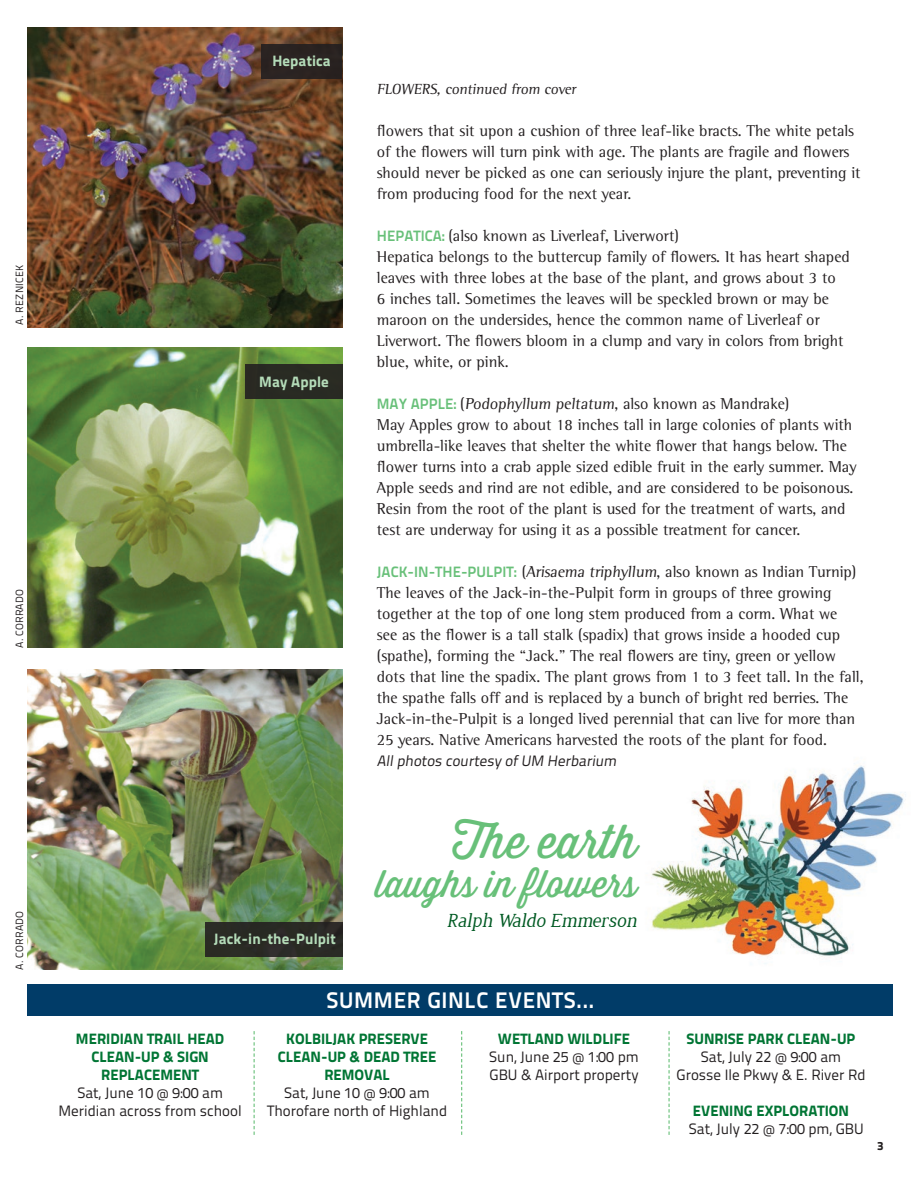
<style>
.page{position:relative;width:918px;height:1188px;background:#fff}
.page>*{position:absolute;margin:0;border:0;box-sizing:border-box;transform-origin:0 0}
.t1{font:46.5px "Thirsty Soft";color:#68c079}
.t2{font:37.5px "Thirsty Soft";color:#68c079}
.t3{font:22.5px "Titillium Text 25 L 800 wt";letter-spacing:.03em;color:#fff}
.t4{font:italic 19.5px "Jura";color:#005a23}
.t5{font:16.2px/21px "Rotis Semi Serif";color:#231f20}
.t6{font:15px/18px "Titillium Text 25 L 400 wt";color:#231f20;text-align:center}
.t7{font:15px/18px "Titillium Text 25 L 999 wt";color:#007534;text-align:center}
.t8{font:15px "Titillium Text 25 L 999 wt";letter-spacing:.01em;color:#b4dbb8}
.t9{font:15px "Rotis Semi Serif";color:#231f20}
.t10{font:12px "Titillium Text 25 L 999 wt";color:#231f20}
.t11{font:10.5px "Titillium Text 25 L 400 wt";letter-spacing:.02em;color:#231f20}
.s1{font-family:"Titillium Text 25 L 800 wt";font-size:15px;color:#68c079}
.s2{font-size:12px}
</style>
<div class="page">
<img style="left:651px;top:763px;width:253px;height:201px">
<div style="left:27px;top:984px;width:865px;height:31px;background:#013c68"></div>
<svg style="left:254px;top:1031px;width:1px;height:104px"></svg>
<svg style="left:461px;top:1031px;width:1px;height:104px"></svg>
<svg style="left:668px;top:1031px;width:2px;height:104px"></svg>
<img style="left:27px;top:27px;width:315px;height:300px">
<img style="left:27px;top:348px;width:315px;height:300px">
<img style="left:27px;top:670px;width:315px;height:300px">
<div style="left:261px;top:44px;width:81px;height:35px;background:#2a2321"></div>
<div style="left:205px;top:922px;width:137px;height:35px;background:#2a2b25"></div>
<div style="left:245px;top:364px;width:97px;height:35px;background:#292a23"></div>
<p class="t11" style="left:12px;top:325px;width:61px;rotate:-90deg">A. REZNICEK</p>
<p class="t11" style="left:12px;top:648px;width:60px;rotate:-90deg">A. CORRADO</p>
<p class="t11" style="left:12px;top:970px;width:60px;rotate:-90deg">A. CORRADO</p>
<p class="t8" style="left:272px;top:49px;width:60px">Hepatica</p>
<p class="t8" style="left:259px;top:370px;width:71px">May Apple</p>
<p class="t9" style="left:377px;top:80px;width:203px">FLOWERS, continued from cover</p>
<p class="t5" style="left:377px;top:120px;width:485px">flowers that sit upon a cushion of three leaf-like bracts. The white petals of the flowers will turn pink with age. The plants are fragile and flowers should never be picked as one can seriously injure the plant, preventing it from producing food for the next year.</p>
<p class="t5" style="left:377px;top:225px;width:474px"><span class="s1">HEPATICA:</span> (also known as Liverleaf, Liverwort)<br>Hepatica belongs to the buttercup family of flowers. It has heart shaped leaves with three lobes at the base of the plant, and grows about 3 to<br>6 inches tall. Sometimes the leaves will be speckled brown or may be maroon on the undersides, hence the common name of Liverleaf or Liverwort. The flowers bloom in a clump and vary in colors from bright blue, white, or pink.</p>
<p class="t5" style="left:377px;top:393px;width:481px"><span class="s1">MAY APPLE:</span> (Podophyllum peltatum, also known as Mandrake)<br>May Apples grow to about 18 inches tall in large colonies of plants with umbrella-like leaves that shelter the white flower that hangs below. The flower turns into a crab apple sized edible fruit in the early summer. May Apple seeds and rind are not edible, and are considered to be poisonous.<br>Resin from the root of the plant is used for the treatment of warts, and test are underway for using it as a possible treatment for cancer.</p>
<p class="t5" style="left:377px;top:561px;width:488px"><span class="s1">JACK-IN-THE-PULPIT:</span> (Arisaema triphyllum, also known as Indian Turnip)<br>The leaves of the Jack-in-the-Pulpit form in groups of three growing together at the top of one long stem produced from a corm. What we<br>see as the flower is a tall stalk (spadix) that grows inside a hooded cup (spathe), forming the “Jack.” The real flowers are tiny, green or yellow dots that line the spadix. The plant grows from 1 to 3 feet tall. In the fall, the spathe falls off and is replaced by a bunch of bright red berries. The Jack-in-the-Pulpit is a longed lived perennial that can live for more than 25 years. Native Americans harvested the roots of the plant for food.</p>
<p class="t6" style="left:377px;top:751px;width:244px">Allphotos courtesy ofUM Herbarium</p>
<p class="t8" style="left:214px;top:927px;width:123px">Jack-in-the-Pulpit</p>
<h1 class="t1" style="left:452px;top:808px;width:186px">The earth</h1>
<h2 class="t2" style="left:376px;top:856px;width:263px">laughs in flowers</h2>
<p class="t4" style="left:447px;top:910px;width:192px">Ralph Waldo Emmerson</p>
<p class="t7" style="left:76px;top:1029px;width:150px">MERIDIAN TRAIL HEAD<br>CLEAN-UP &amp; SIGN<br>REPLACEMENT</p>
<p class="t6" style="left:59px;top:1083px;width:185px">Sat, June 10 <span class="s2">@</span> 9:00 am<br>Meridian across from school</p>
<h3 class="t3" style="left:326px;top:983px;width:270px">SUMMER GINLC EVENTS...</h3>
<p class="t7" style="left:278px;top:1029px;width:160px">KOLBILJAK PRESERVE<br>CLEAN-UP &amp; DEAD TREE<br>REMOVAL</p>
<p class="t6" style="left:267px;top:1083px;width:182px">Sat, June 10 <span class="s2">@</span> 9:00 am<br>Thorofare north of Highland</p>
<p class="t7" style="left:498px;top:1029px;width:134px">WETLAND WILDLIFE</p>
<p class="t6" style="left:489px;top:1047px;width:151px;text-align:left">Sun, June 25 <span class="s2">@</span> 1:00 pm<br>GBU &amp; Airport property</p>
<p class="t7" style="left:687px;top:1029px;width:171px">SUNRISE PARK CLEAN-UP</p>
<p class="t6" style="left:677px;top:1047px;width:190px">Sat, July 22 <span class="s2">@</span> 9:00 am<br>Grosse Ile Pkwy &amp; E. River Rd</p>
<p class="t7" style="left:693px;top:1101px;width:158px">EVENING EXPLORATION</p>
<p class="t6" style="left:689px;top:1119px;width:176px">Sat, July 22 <span class="s2">@</span> 7:00 pm, GBU</p>
<p class="t10" style="left:877px;top:1137px;width:8px">3</p>
</div>
